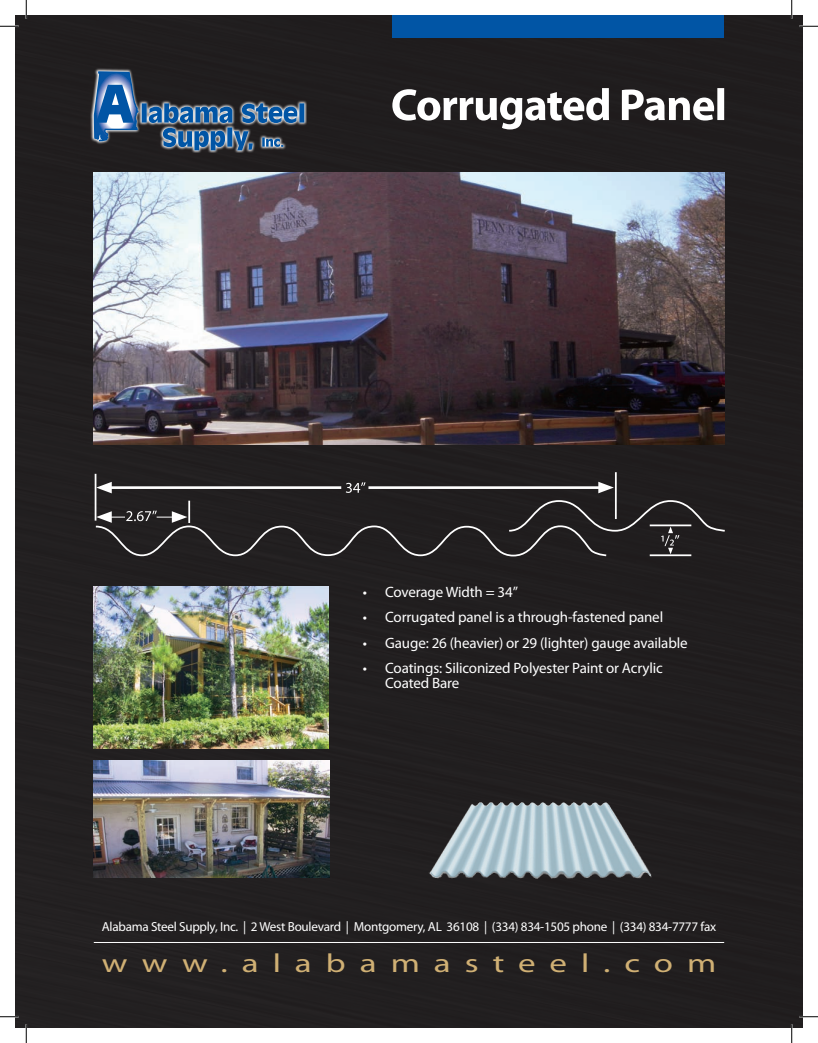
<style>
.page{position:relative;width:818px;height:1043px;background:#fff}
.page>*{position:absolute;margin:0;border:0;box-sizing:border-box;transform-origin:0 0}
.t1{font:26.25px "Myriad Pro";letter-spacing:.4em;color:#d0b074;scale:1.33 1}
.t2{font:15px/15px "Myriad Pro";letter-spacing:-.01em;color:#fff}
.t3{font:13.12px "Myriad Pro";letter-spacing:-.02em;color:#fff}
</style>
<div class="page">
<div style="left:15px;top:15px;width:787px;height:1013px;background:#211e1f"></div>
<hr style="left:94px;top:942px;width:630px;height:1px;background:#fff">
<div style="left:392px;top:15px;width:332px;height:23px;background:#0155a5"></div>
<div style="left:78px;top:68px;width:228px;height:97px;background:#231f20"></div>
<svg style="left:90px;top:67px;width:217px;height:86px"></svg>
<svg style="left:94px;top:71px;width:210px;height:79px"></svg>
<svg style="left:392px;top:88px;width:332px;height:41px"></svg>
<img style="left:94px;top:586px;width:235px;height:162px">
<img style="left:94px;top:760px;width:235px;height:117px">
<img style="left:94px;top:172px;width:630px;height:272px">
<svg style="left:94px;top:470px;width:632px;height:87px"></svg>
<img style="left:427px;top:800px;width:229px;height:91px">
<svg style="left:0;top:25px;width:19px;height:2px"></svg>
<svg style="left:799px;top:25px;width:19px;height:2px"></svg>
<svg style="left:0;top:1015px;width:19px;height:2px"></svg>
<svg style="left:799px;top:1015px;width:19px;height:2px"></svg>
<svg style="left:25px;top:0;width:2px;height:19px"></svg>
<svg style="left:25px;top:1024px;width:2px;height:18px"></svg>
<svg style="left:790px;top:0;width:2px;height:19px"></svg>
<svg style="left:790px;top:1024px;width:2px;height:18px"></svg>
<p class="t2" style="left:362px;top:584px;width:157px">• Coverage Width = 34”</p>
<p class="t2" style="left:362px;top:609px;width:302px">• Corrugated panel is a through-fastened panel</p>
<p class="t2" style="left:362px;top:634px;width:326px">• Gauge: 26 (heavier) or 29 (lighter) gauge available</p>
<p class="t2" style="left:385px;top:659px;width:279px;text-indent:-22px">• Coatings: Siliconized Polyester Paint or Acrylic<br>Coated Bare</p>
<p class="t3" style="left:102px;top:918px;width:615px">Alabama Steel Supply, Inc. | 2 West Boulevard | Montgomery, AL 36108 | (334) 834-1505 phone | (334) 834-7777 fax</p>
<p class="t1" style="left:102px;top:946px;width:463px">www.alabamasteel.com</p>
</div>
